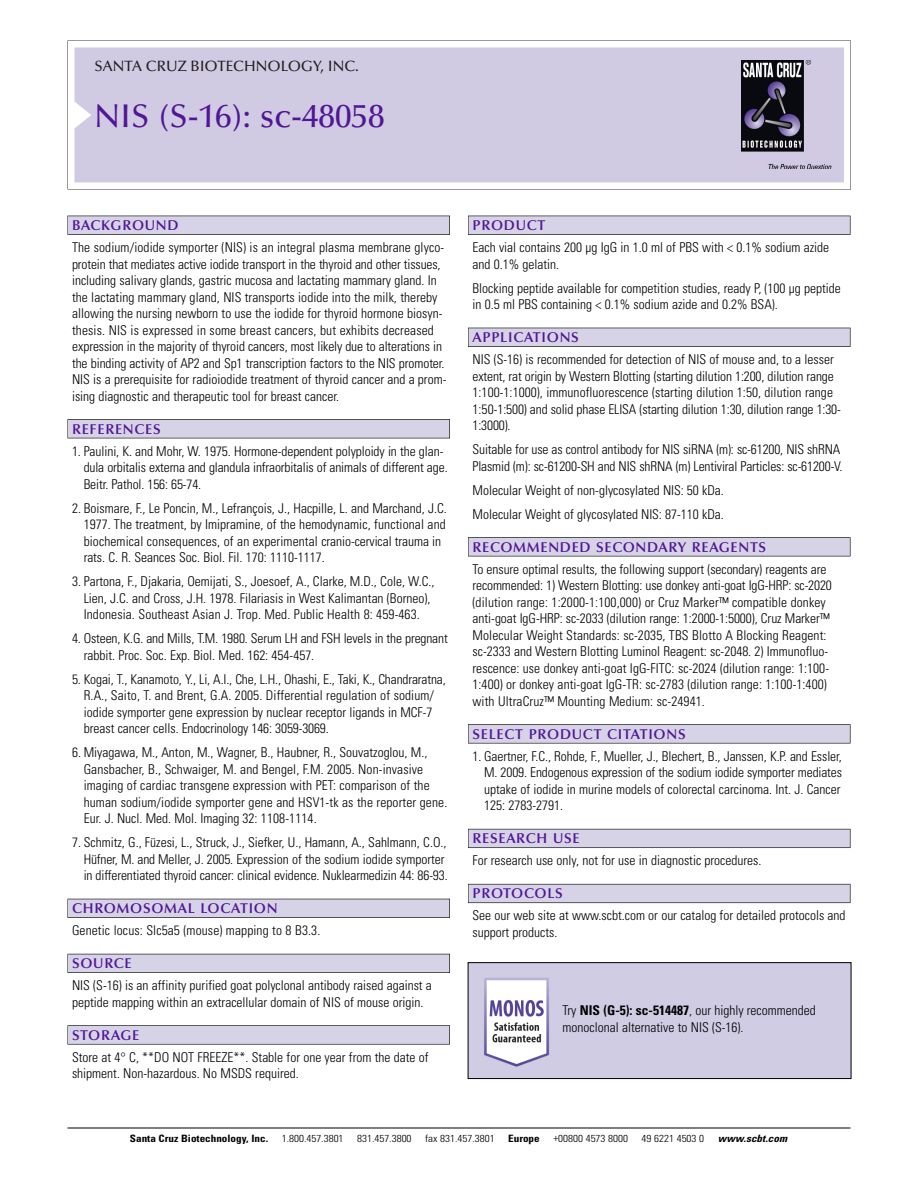
<style>
.page{position:relative;width:918px;height:1188px;background:#fff}
.page>*{position:absolute;margin:0;border:0;box-sizing:border-box;transform-origin:0 0}
.t1{font:500 33px "Optima";color:#511695}
.t2{font:500 15px "Optima";color:#231f20}
.t3{font:600 14.25px "Optima";letter-spacing:.05em;color:#511695}
.t4{font:300 condensed 13.5px/16.5px "Univers";color:#000}
.t5{font:300 condensed 10.2px "Univers";color:#000;scale:1.1 1}
.t6{font:700 condensed 10.2px "Univers";color:#000;scale:1.1 1}
.t7{font:italic 700 condensed 10.2px "Univers";letter-spacing:.005em;color:#000;scale:1.1 1}
.s1{font-weight:700}
</style>
<div class="page">
<svg style="left:68px;top:40px;width:783px;height:149px"></svg>
<div style="left:74px;top:47px;width:770px;height:135px;background:#d1cae3"></div>
<img style="left:741px;top:60px;width:90px;height:108px">
<div style="left:68px;top:216px;width:382px;height:19px;background:#525155"></div>
<div style="left:68px;top:216px;width:381px;height:18px;background:#d7d3e7"></div>
<div style="left:68px;top:419px;width:382px;height:19px;background:#525155"></div>
<div style="left:68px;top:420px;width:381px;height:18px;background:#d7d3e7"></div>
<div style="left:68px;top:899px;width:382px;height:19px;background:#525158"></div>
<div style="left:68px;top:899px;width:381px;height:18px;background:#d7d3e7"></div>
<div style="left:68px;top:954px;width:382px;height:19px;background:#54535a"></div>
<div style="left:68px;top:954px;width:381px;height:18px;background:#d7d3e7"></div>
<svg style="left:68px;top:1025px;width:382px;height:20px"></svg>
<div style="left:68px;top:1026px;width:381px;height:18px;background:#d7d3e7"></div>
<div style="left:468px;top:216px;width:382px;height:19px;background:#525155"></div>
<div style="left:468px;top:216px;width:382px;height:18px;background:#d7d3e7"></div>
<div style="left:468px;top:328px;width:382px;height:19px;background:#515055"></div>
<div style="left:468px;top:328px;width:382px;height:18px;background:#d7d3e7"></div>
<div style="left:468px;top:537px;width:382px;height:19px;background:#545357"></div>
<div style="left:468px;top:538px;width:382px;height:18px;background:#d7d3e7"></div>
<div style="left:468px;top:724px;width:382px;height:19px;background:#575759"></div>
<div style="left:468px;top:725px;width:382px;height:18px;background:#d7d3e7"></div>
<div style="left:468px;top:829px;width:382px;height:19px;background:#5b5a62"></div>
<div style="left:468px;top:829px;width:382px;height:18px;background:#d7d3e7"></div>
<div style="left:468px;top:884px;width:382px;height:19px;background:#66646e"></div>
<div style="left:468px;top:884px;width:382px;height:18px;background:#d7d3e7"></div>
<hr style="left:68px;top:1128px;width:782px;height:1px;background:#000">
<img style="left:470px;top:964px;width:379px;height:113px">
<div style="left:468px;top:962px;width:383px;height:117px;border:1px solid #000"></div>
<p class="t2" style="left:94px;top:61px;width:266px">SANTA CRUZ BIOTECHNOLOGY, INC.</p>
<h1 class="t1" style="left:94px;top:103px;width:292px">NIS (S-16): sc-48058</h1>
<p class="t3" style="left:72px;top:219px;width:108px">BACKGROUND</p>
<p class="t4" style="left:72px;top:240px;width:376px">The sodium/iodide symporter (NIS) is an integral plasma membrane glyco&shy;protein that mediates active iodide transport in the thyroid and other tissues, including salivary glands, gastric mucosa and lactating mammary gland. In the lactating mammary gland, NIS transports iodide into the milk, thereby allowing the nursing newborn to use the iodide for thyroid hormone biosyn&shy;thesis. NIS is expressed in some breast cancers, but exhibits decreased expression in the majority of thyroid cancers, most likely due to alterations in the binding activity of AP2 and Sp1 transcription factors to the NIS promoter.<br>NIS is a prerequisite for radioiodide treatment of thyroid cancer and a prom&shy;ising diagnostic and therapeutic tool for breast cancer.</p>
<p class="t3" style="left:72px;top:423px;width:90px">REFERENCES</p>
<p class="t4" style="left:84px;top:444px;width:366px;text-indent:-12px">1. Paulini, K. and Mohr, W. 1975. Hormone-dependent polyploidy in the glan&shy;dula orbitalis externa and glandula infraorbitalis of animals of different age.<br>Beitr. Pathol. 156: 65-74.</p>
<p class="t4" style="left:84px;top:501px;width:365px;text-indent:-12px">2. Boismare, F., Le Poncin, M., Lefrançois, J., Hacpille, L. and Marchand, J.C.<br>1977. The treatment, by Imipramine, of the hemodynamic, functional and biochemical consequences, of an experimental cranio-cervical trauma in rats. C. R. Seances Soc. Biol. Fil. 170: 1110-1117.</p>
<p class="t4" style="left:72px;top:574px;width:364px;text-align:center">3. Partona, F., Djakaria, Oemijati, S., Joesoef, A., Clarke, M.D., Cole, W.C.,<br>Lien, J.C. and Cross, J.H. 1978. Filariasis in West Kalimantan (Borneo),<br>Indonesia. Southeast Asian J. Trop. Med. Public Health 8: 459-463.</p>
<p class="t4" style="left:84px;top:631px;width:366px;text-indent:-12px">4. Osteen, K.G. and Mills, T.M. 1980. Serum LH and FSH levels in the pregnant rabbit. Proc. Soc. Exp. Biol. Med. 162: 454-457.</p>
<p class="t4" style="left:84px;top:672px;width:364px;text-indent:-12px">5. Kogai, T., Kanamoto, Y., Li, A.I., Che, L.H., Ohashi, E., Taki, K., Chandraratna, R.A., Saito, T. and Brent, G.A. 2005. Differential regulation of sodium/ iodide symporter gene expression by nuclear receptor ligands in MCF-7 breast cancer cells. Endocrinology 146: 3059-3069.</p>
<p class="t4" style="left:84px;top:745px;width:365px;text-indent:-12px">6. Miyagawa, M., Anton, M., Wagner, B., Haubner, R., Souvatzoglou, M., Gansbacher, B., Schwaiger, M. and Bengel, F.M. 2005. Non-invasive imaging of cardiac transgene expression with PET: comparison of the human sodium/iodide symporter gene and HSV1-tk as the reporter gene.<br>Eur. J. Nucl. Med. Mol. Imaging 32: 1108-1114.</p>
<p class="t4" style="left:84px;top:835px;width:366px;text-indent:-12px">7. Schmitz, G., Füzesi, L., Struck, J., Siefker, U., Hamann, A., Sahlmann, C.O.,<br>Hüfner, M. and Meller, J. 2005. Expression of the sodium iodide symporter in differentiated thyroid cancer: clinical evidence. Nuklearmedizin 44: 86-93.</p>
<p class="t3" style="left:72px;top:903px;width:207px">CHROMOSOMAL LOCATION</p>
<p class="t4" style="left:72px;top:923px;width:250px">Genetic locus: Slc5a5 (mouse) mapping to 8 B3.3.</p>
<p class="t3" style="left:72px;top:958px;width:61px">SOURCE</p>
<p class="t4" style="left:72px;top:978px;width:361px">NIS (S-16) is an affinity purified goat polyclonal antibody raised against a peptide mapping within an extracellular domain of NIS of mouse origin.</p>
<p class="t3" style="left:72px;top:1029px;width:69px">STORAGE</p>
<p class="t4" style="left:72px;top:1050px;width:358px">Store at 4° C, **DO NOT FREEZE**. Stable for one year from the date of shipment. Non-hazardous. No MSDS required.</p>
<p class="t3" style="left:473px;top:219px;width:74px">PRODUCT</p>
<p class="t4" style="left:473px;top:240px;width:358px">Each vial contains 200 µg IgG in 1.0 ml of PBS with &lt; 0.1% sodium azide and 0.1% gelatin.</p>
<p class="t4" style="left:473px;top:281px;width:370px">Blocking peptide available for competition studies, ready P, (100 µg peptide in 0.5 ml PBS containing &lt; 0.1% sodium azide and 0.2% BSA).</p>
<p class="t3" style="left:473px;top:332px;width:108px">APPLICATIONS</p>
<p class="t4" style="left:473px;top:352px;width:370px">NIS (S-16) is recommended for detection of NIS of mouse and, to a lesser extent, rat origin by Western Blotting (starting dilution 1:200, dilution range 1:100-1:1000), immunofluorescence (starting dilution 1:50, dilution range 1:50-1:500) and solid phase ELISA (starting dilution 1:30, dilution range 1:30- 1:3000).</p>
<p class="t4" style="left:473px;top:442px;width:372px">Suitable for use as control antibody for NIS siRNA (m): sc-61200, NIS shRNA<br>Plasmid (m): sc-61200-SH and NIS shRNA (m) Lentiviral Particles: sc-61200-V.</p>
<p class="t4" style="left:473px;top:479px;width:253px;line-height:24px">Molecular Weight of non-glycosylated NIS: 50 kDa.<br>Molecular Weight of glycosylated NIS: 87-110 kDa.</p>
<p class="t3" style="left:473px;top:541px;width:295px">RECOMMENDED SECONDARY REAGENTS</p>
<p class="t4" style="left:473px;top:562px;width:361px">To ensure optimal results, the following support (secondary) reagents are recommended: 1) Western Blotting: use donkey anti-goat IgG-HRP: sc-2020 (dilution range: 1:2000-1:100,000) or Cruz Marker™ compatible donkey anti-goat IgG-HRP: sc-2033 (dilution range: 1:2000-1:5000), Cruz Marker™ Molecular Weight Standards: sc-2035, TBS Blotto A Blocking Reagent: sc-2333 and Western Blotting Luminol Reagent: sc-2048. 2) Immunofluo&shy;rescence: use donkey anti-goat IgG-FITC: sc-2024 (dilution range: 1:100- 1:400) or donkey anti-goat IgG-TR: sc-2783 (dilution range: 1:100-1:400) with UltraCruz™ Mounting Medium: sc-24941.</p>
<p class="t3" style="left:473px;top:728px;width:215px">SELECT PRODUCT CITATIONS</p>
<p class="t4" style="left:484px;top:749px;width:359px;text-align:justify;text-indent:-12px">1. Gaertner, F.C., Rohde, F., Mueller, J., Blechert, B., Janssen, K.P. and Essler, M. 2009. Endogenous expression of the sodium iodide symporter mediates uptake of iodide in murine models of colorectal carcinoma. Int. J. Cancer 125: 2783-2791.</p>
<p class="t3" style="left:473px;top:833px;width:109px">RESEARCH USE</p>
<p class="t4" style="left:473px;top:853px;width:290px">For research use only, not for use in diagnostic procedures.</p>
<p class="t3" style="left:473px;top:888px;width:92px">PROTOCOLS</p>
<p class="t4" style="left:473px;top:908px;width:375px">See our web site at www.scbt.com or our catalog for detailed protocols and support products.</p>
<p class="t4" style="left:563px;top:1003px;width:255px">Try <span class="s1">NIS (G-5): sc-514487</span>, our highly recommended monoclonal alternative to NIS (S-16).</p>
<p class="t6" style="left:130px;top:1135px;width:127px">Santa Cruz Biotechnology, Inc.</p>
<p class="t5" style="left:282px;top:1135px;width:58px">1.800.457.3801</p>
<p class="t5" style="left:357px;top:1135px;width:51px">831.457.3800</p>
<p class="t5" style="left:425px;top:1135px;width:65px">fax 831.457.3801</p>
<p class="t6" style="left:508px;top:1135px;width:30px">Europe</p>
<p class="t5" style="left:553px;top:1135px;width:69px">+00800 4573 8000</p>
<p class="t5" style="left:642px;top:1135px;width:58px">49 6221 4503 0</p>
<p class="t7" style="left:718px;top:1135px;width:64px">www.scbt.com</p>
</div>
